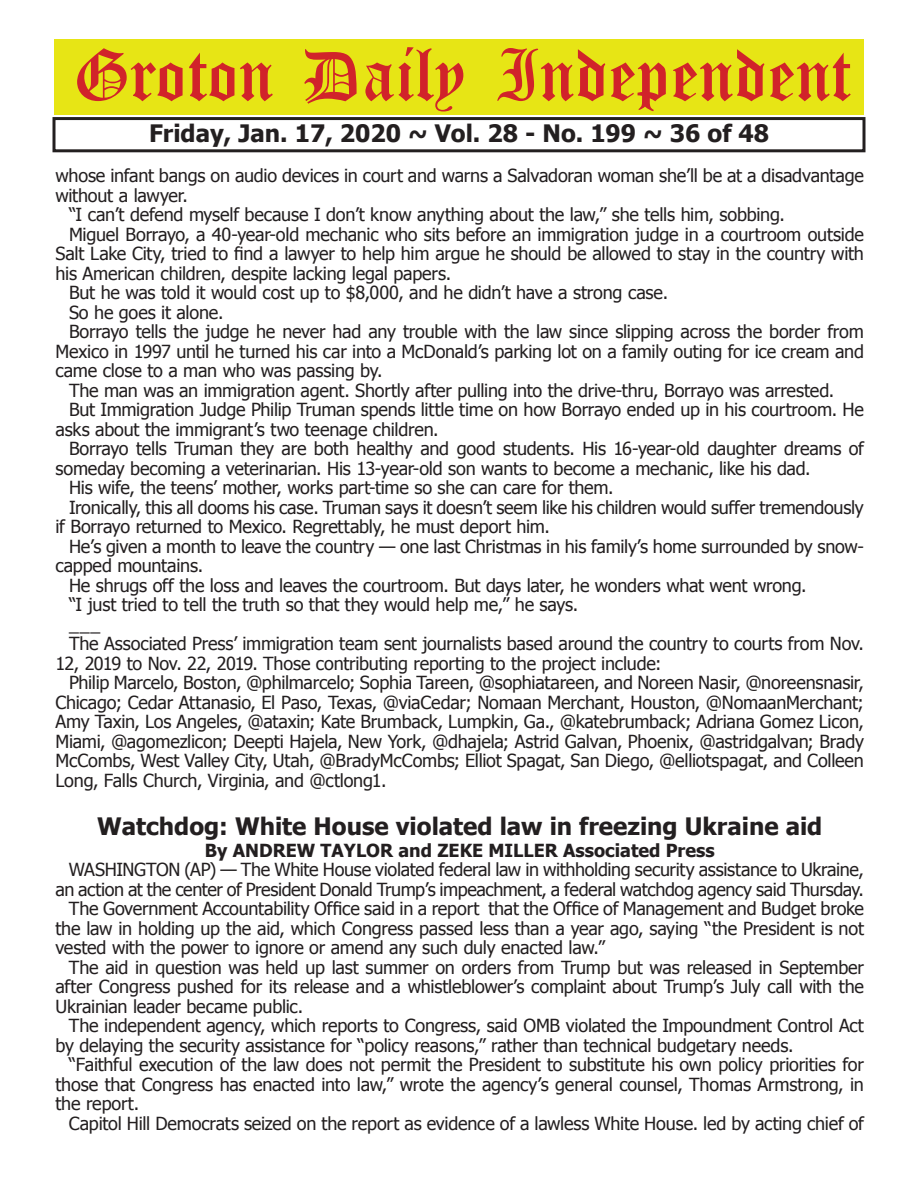
<style>
.page{position:relative;width:918px;height:1188px;background:#fff}
.page>*{position:absolute;margin:0;border:0;box-sizing:border-box;transform-origin:0 0}
.t1{font:54px "Old English Five";color:#d1232a}
.t2{font:700 24px "Tahoma";color:#231f20}
.t3{font:18px "Tahoma";letter-spacing:-.015em;color:#231f20}
.t4{font:700 18px "Tahoma";color:#231f20}
</style>
<div class="page">
<div style="left:52px;top:117px;width:814px;height:35px;border:3px solid #231f20"></div>
<div style="left:54px;top:40px;width:810px;height:75px;background:#e7e515"></div>
<h1 class="t1" style="left:73px;top:50px;width:779px">Groton Daily Independent</h1>
<h2 class="t2" style="left:149px;top:116px;width:622px">Friday, Jan. 17, 2020 ~ Vol. 28 - No. 199 ~ 36 of 48</h2>
<p class="t3" style="left:56px;top:164px;width:810px">whose infant bangs on audio devices in court and warns a Salvadoran woman she’ll be at a disadvantage</p>
<p class="t3" style="left:56px;top:183px;width:134px">without a lawyer.</p>
<p class="t3" style="left:69px;top:203px;width:717px">“I can’t defend myself because I don’t know anything about the law,” she tells him, sobbing.</p>
<p class="t3" style="left:69px;top:222px;width:797px">Miguel Borrayo, a 40-year-old mechanic who sits before an immigration judge in a courtroom outside</p>
<p class="t3" style="left:56px;top:242px;width:810px">Salt Lake City, tried to find a lawyer to help him argue he should be allowed to stay in the country with</p>
<p class="t3" style="left:56px;top:261px;width:397px">his American children, despite lacking legal papers.</p>
<p class="t3" style="left:69px;top:281px;width:601px">But he was told it would cost up to $8,000, and he didn’t have a strong case.</p>
<p class="t3" style="left:69px;top:300px;width:156px">So he goes it alone.</p>
<p class="t3" style="left:69px;top:320px;width:796px">Borrayo tells the judge he never had any trouble with the law since slipping across the border from</p>
<p class="t3" style="left:56px;top:339px;width:810px">Mexico in 1997 until he turned his car into a McDonald’s parking lot on a family outing for ice cream and</p>
<p class="t3" style="left:56px;top:359px;width:329px">came close to a man who was passing by.</p>
<p class="t3" style="left:69px;top:378px;width:767px">The man was an immigration agent. Shortly after pulling into the drive-thru, Borrayo was arrested.</p>
<p class="t3" style="left:69px;top:398px;width:796px">But Immigration Judge Philip Truman spends little time on how Borrayo ended up in his courtroom. He</p>
<p class="t3" style="left:56px;top:417px;width:385px">asks about the immigrant’s two teenage children.</p>
<p class="t3" style="left:69px;top:437px;width:797px">Borrayo tells Truman they are both healthy and good students. His 16-year-old daughter dreams of</p>
<p class="t3" style="left:56px;top:456px;width:757px">someday becoming a veterinarian. His 13-year-old son wants to become a mechanic, like his dad.</p>
<p class="t3" style="left:69px;top:476px;width:546px">His wife, the teens’ mother, works part-time so she can care for them.</p>
<p class="t3" style="left:69px;top:495px;width:796px">Ironically, this all dooms his case. Truman says it doesn’t seem like his children would suffer tremendously</p>
<p class="t3" style="left:56px;top:515px;width:496px">if Borrayo returned to Mexico. Regrettably, he must deport him.</p>
<p class="t3" style="left:69px;top:534px;width:796px">He’s given a month to leave the country — one last Christmas in his family’s home surrounded by snow-</p>
<p class="t3" style="left:56px;top:554px;width:149px">capped mountains.</p>
<p class="t3" style="left:69px;top:573px;width:739px">He shrugs off the loss and leaves the courtroom. But days later, he wonders what went wrong.</p>
<p class="t3" style="left:69px;top:592px;width:511px">“I just tried to tell the truth so that they would help me,” he says.</p>
<p class="t3" style="left:69px;top:612px;width:33px">___</p>
<p class="t3" style="left:69px;top:631px;width:797px">The Associated Press’ immigration team sent journalists based around the country to courts from Nov.</p>
<p class="t3" style="left:56px;top:651px;width:607px">12, 2019 to Nov. 22, 2019. Those contributing reporting to the project include:</p>
<p class="t3" style="left:69px;top:670px;width:797px">Philip Marcelo, Boston, @philmarcelo; Sophia Tareen, @sophiatareen, and Noreen Nasir, @noreensnasir,</p>
<p class="t3" style="left:56px;top:690px;width:810px">Chicago; Cedar Attanasio, El Paso, Texas, @viaCedar; Nomaan Merchant, Houston, @NomaanMerchant;</p>
<p class="t3" style="left:56px;top:709px;width:810px">Amy Taxin, Los Angeles, @ataxin; Kate Brumback, Lumpkin, Ga., @katebrumback; Adriana Gomez Licon,</p>
<p class="t3" style="left:56px;top:729px;width:810px">Miami, @agomezlicon; Deepti Hajela, New York, @dhajela; Astrid Galvan, Phoenix, @astridgalvan; Brady</p>
<p class="t3" style="left:56px;top:748px;width:810px">McCombs, West Valley City, Utah, @BradyMcCombs; Elliot Spagat, San Diego, @elliotspagat, and Colleen</p>
<p class="t3" style="left:56px;top:768px;width:332px">Long, Falls Church, Virginia, and @ctlong1.</p>
<h2 class="t2" style="left:97px;top:809px;width:727px">Watchdog: White House violated law in freezing Ukraine aid</h2>
<p class="t4" style="left:205px;top:837px;width:511px">By ANDREW TAYLOR and ZEKE MILLER Associated Press</p>
<p class="t3" style="left:69px;top:858px;width:797px">WASHINGTON (AP) — The White House violated federal law in withholding security assistance to Ukraine,</p>
<p class="t3" style="left:55px;top:877px;width:810px">an action at the center of President Donald Trump’s impeachment, a federal watchdog agency said Thursday.</p>
<p class="t3" style="left:69px;top:897px;width:797px">The Government Accountability Office said in a report that the Office of Management and Budget broke</p>
<p class="t3" style="left:55px;top:916px;width:810px">the law in holding up the aid, which Congress passed less than a year ago, saying “the President is not</p>
<p class="t3" style="left:55px;top:936px;width:551px">vested with the power to ignore or amend any such duly enacted law.”</p>
<p class="t3" style="left:69px;top:955px;width:797px">The aid in question was held up last summer on orders from Trump but was released in September</p>
<p class="t3" style="left:55px;top:974px;width:810px">after Congress pushed for its release and a whistleblower’s complaint about Trump’s July call with the</p>
<p class="t3" style="left:55px;top:994px;width:249px">Ukrainian leader became public.</p>
<p class="t3" style="left:69px;top:1013px;width:796px">The independent agency, which reports to Congress, said OMB violated the Impoundment Control Act</p>
<p class="t3" style="left:55px;top:1033px;width:740px">by delaying the security assistance for “policy reasons,” rather than technical budgetary needs.</p>
<p class="t3" style="left:69px;top:1052px;width:796px">“Faithful execution of the law does not permit the President to substitute his own policy priorities for</p>
<p class="t3" style="left:55px;top:1072px;width:810px">those that Congress has enacted into law,” wrote the agency’s general counsel, Thomas Armstrong, in</p>
<p class="t3" style="left:55px;top:1091px;width:85px">the report.</p>
<p class="t3" style="left:69px;top:1111px;width:796px">Capitol Hill Democrats seized on the report as evidence of a lawless White House. led by acting chief of</p>
</div>
